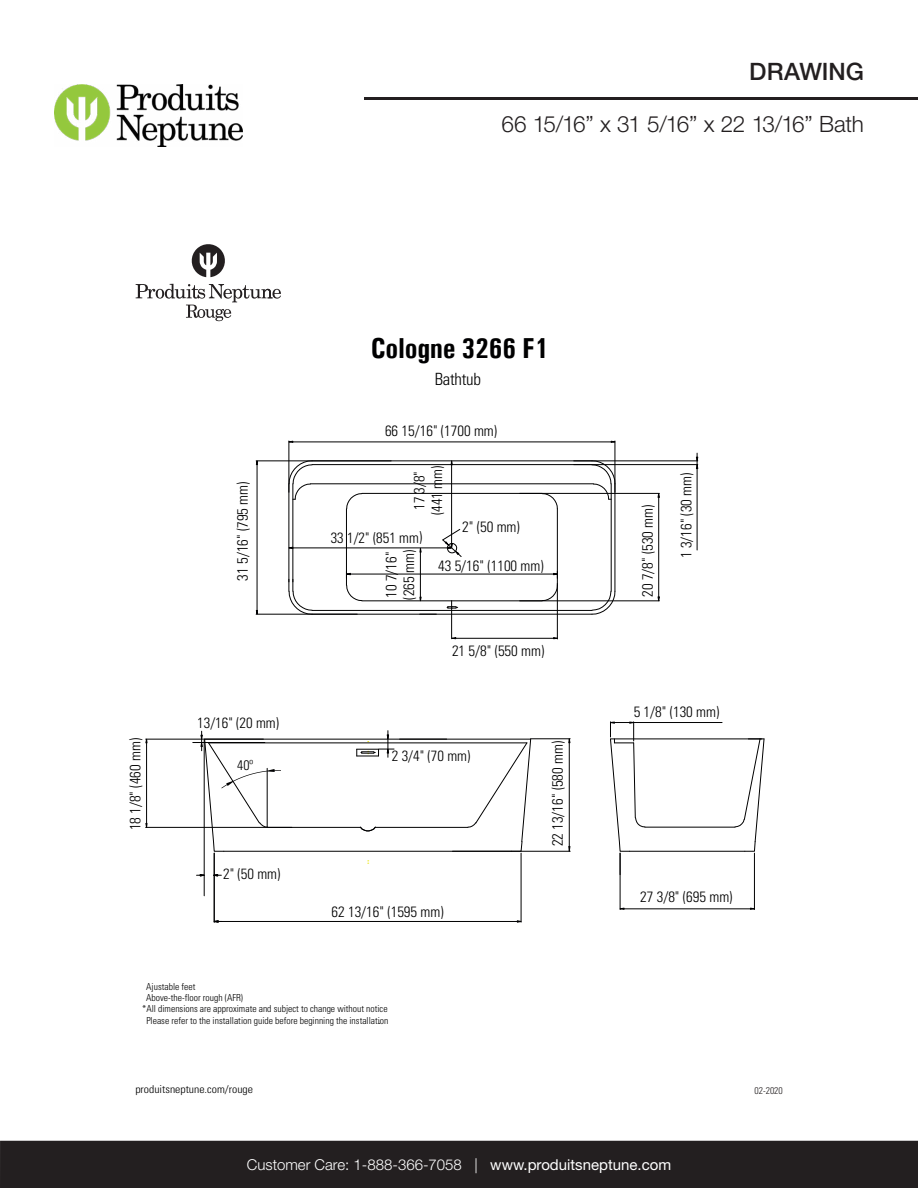
<style>
.page{position:relative;width:918px;height:1188px;background:#fff}
.page>*{position:absolute;margin:0;border:0;box-sizing:border-box;transform-origin:0 0}
.t1{font:700 28.95px "Univers Condensed";letter-spacing:-.005em;color:#000001}
.t2{font:500 24px "Helvetica Neue LT Std";letter-spacing:-.005em;color:#231f20}
.t3{font:300 22.5px "Helvetica Neue LT Std";letter-spacing:-.05em;color:#231f20}
.t4{font:300 condensed 16.8px "Univers";letter-spacing:-.015em;color:#000001}
.t5{font:300 15px "Helvetica Neue LT Std";color:#fff}
.t6{font:300 condensed 14.85px/17.9px "Univers";color:#000001}
.t7{font:300 condensed 13.8px "Univers";color:#000001}
.t8{font:300 condensed 13.2px "Univers";color:#000001}
.t9{font:300 condensed 10.8px "Univers";color:#000001;scale:1.09 1}
.t10{font:300 condensed 9.6px/11.6px "Univers";color:#000001;text-align:center}
.t11{font:300 condensed 9.6px "Univers";color:#231f20}
.s1{font-weight:400}
</style>
<div class="page">
<hr style="left:0;top:0;width:1px;height:1148px;background:#ececee">
<div style="left:0;top:1141px;width:918px;height:47px;background:#231f20"></div>
<hr style="left:364px;top:97px;width:554px;height:2px;background:#231f20">
<img style="left:54px;top:84px;width:189px;height:62px">
<svg style="left:191px;top:244px;width:34px;height:33px"></svg>
<svg style="left:136px;top:284px;width:145px;height:37px"></svg>
<hr style="left:312px;top:460px;width:280px;height:1px;background:#000001">
<hr style="left:312px;top:464px;width:280px;height:1px;background:#000001">
<hr style="left:310px;top:483px;width:283px;height:1px;background:#000001">
<hr style="left:615px;top:484px;width:1px;height:107px;background:#000001">
<hr style="left:611px;top:484px;width:1px;height:107px;background:#000001">
<hr style="left:312px;top:614px;width:280px;height:1px;background:#000001">
<svg style="left:591px;top:590px;width:25px;height:25px"></svg>
<hr style="left:312px;top:610px;width:280px;height:1px;background:#000001">
<hr style="left:288px;top:484px;width:1px;height:107px;background:#000001">
<hr style="left:292px;top:484px;width:1px;height:107px;background:#000001">
<svg style="left:288px;top:590px;width:25px;height:24px"></svg>
<hr style="left:557px;top:509px;width:1px;height:76px;background:#000001">
<svg style="left:542px;top:494px;width:16px;height:16px"></svg>
<svg style="left:542px;top:584px;width:15px;height:17px"></svg>
<hr style="left:346px;top:509px;width:1px;height:76px;background:#000001">
<svg style="left:346px;top:493px;width:16px;height:16px"></svg>
<svg style="left:346px;top:585px;width:17px;height:17px"></svg>
<svg style="left:288px;top:460px;width:25px;height:40px"></svg>
<svg style="left:591px;top:460px;width:25px;height:40px"></svg>
<hr style="left:362px;top:600px;width:180px;height:1px;background:#000001">
<hr style="left:362px;top:493px;width:180px;height:1px;background:#000001">
<hr style="left:205px;top:739px;width:326px;height:1px;background:#000001">
<hr style="left:268px;top:827px;width:92px;height:1px;background:#000001">
<hr style="left:375px;top:827px;width:93px;height:1px;background:#000001">
<hr style="left:209px;top:742px;width:318px;height:1px;background:#000001">
<hr style="left:224px;top:851px;width:287px;height:1px;background:#000001">
<hr style="left:520px;top:493px;width:139px;height:1px;background:#000001">
<hr style="left:520px;top:601px;width:139px;height:1px;background:#000001">
<hr style="left:658px;top:497px;width:1px;height:100px;background:#000001">
<hr style="left:521px;top:853px;width:1px;height:69px;background:#000001">
<hr style="left:218px;top:921px;width:299px;height:1px;background:#000001">
<svg style="left:517px;top:920px;width:5px;height:3px"></svg>
<hr style="left:256px;top:461px;width:135px;height:1px;background:#000001">
<hr style="left:256px;top:614px;width:101px;height:1px;background:#000001">
<hr style="left:257px;top:465px;width:1px;height:145px;background:#000001">
<hr style="left:289px;top:441px;width:1px;height:51px;background:#000001">
<hr style="left:615px;top:441px;width:1px;height:51px;background:#000001">
<hr style="left:293px;top:442px;width:318px;height:1px;background:#000001">
<hr style="left:350px;top:574px;width:204px;height:1px;background:#000001">
<svg style="left:345px;top:571px;width:6px;height:7px"></svg>
<svg style="left:553px;top:571px;width:4px;height:7px"></svg>
<hr style="left:574px;top:461px;width:124px;height:1px;background:#000001">
<hr style="left:574px;top:464px;width:124px;height:1px;background:#000001">
<hr style="left:697px;top:469px;width:1px;height:81px;background:#000001">
<svg style="left:696px;top:453px;width:2px;height:16px"></svg>
<hr style="left:146px;top:739px;width:117px;height:1px;background:#000001">
<hr style="left:146px;top:827px;width:146px;height:1px;background:#000001">
<hr style="left:146px;top:743px;width:1px;height:80px;background:#000001">
<svg style="left:359px;top:826px;width:18px;height:6px"></svg>
<hr style="left:214px;top:853px;width:1px;height:69px;background:#000001">
<svg style="left:213px;top:920px;width:9px;height:3px"></svg>
<svg style="left:467px;top:738px;width:65px;height:113px"></svg>
<hr style="left:557px;top:584px;width:1px;height:55px;background:#000001">
<hr style="left:456px;top:638px;width:98px;height:1px;background:#000001">
<svg style="left:420px;top:614px;width:16px;height:1px"></svg>
<hr style="left:420px;top:552px;width:1px;height:48px;background:#000001">
<hr style="left:451px;top:601px;width:1px;height:38px;background:#000001">
<svg style="left:446px;top:606px;width:12px;height:3px"></svg>
<hr style="left:610px;top:738px;width:150px;height:1px;background:#000001">
<hr style="left:645px;top:827px;width:90px;height:1px;background:#000001">
<hr style="left:630px;top:851px;width:115px;height:1px;background:#000001">
<hr style="left:620px;top:853px;width:1px;height:57px;background:#000001">
<hr style="left:754px;top:853px;width:1px;height:57px;background:#000001">
<hr style="left:624px;top:909px;width:126px;height:1px;background:#000001">
<hr style="left:634px;top:722px;width:88px;height:1px;background:#000001">
<svg style="left:610px;top:722px;width:36px;height:153px"></svg>
<svg style="left:734px;top:738px;width:31px;height:114px"></svg>
<hr style="left:452px;top:851px;width:118px;height:1px;background:#000001">
<hr style="left:531px;top:739px;width:39px;height:1px;background:#000001">
<hr style="left:569px;top:743px;width:1px;height:103px;background:#000001">
<svg style="left:568px;top:846px;width:2px;height:6px"></svg>
<hr style="left:193px;top:742px;width:72px;height:1px;background:#000001">
<svg style="left:213px;top:874px;width:8px;height:2px"></svg>
<svg style="left:197px;top:874px;width:7px;height:2px"></svg>
<hr style="left:204px;top:740px;width:1px;height:156px;background:#000001">
<svg style="left:356px;top:731px;width:38px;height:26px"></svg>
<svg style="left:201px;top:731px;width:80px;height:121px"></svg>
<hr style="left:292px;top:548px;width:159px;height:1px;background:#000001">
<hr style="left:451px;top:461px;width:1px;height:83px;background:#000001">
<svg style="left:442px;top:529px;width:20px;height:28px"></svg>
<h2 class="t2" style="left:749px;top:57px;width:116px">DRAWING</h2>
<h3 class="t3" style="left:502px;top:110px;width:364px">66 15/16” x 31 5/16” x 22 13/16” Bath</h3>
<h1 class="t1" style="left:371px;top:331px;width:180px">Cologne 3266 F1</h1>
<p class="t4" style="left:435px;top:369px;width:48px">Bathtub</p>
<p class="t6" style="left:234px;top:581px;width:101px;rotate:-90deg">31 5/16" (795 mm)</p>
<p class="t6" style="left:197px;top:714px;width:83px">13/16" (20 mm)</p>
<p class="t6" style="left:385px;top:422px;width:114px">66 15/16" (1700 mm)</p>
<p class="t6" style="left:410px;top:515px;width:51px;text-align:center;rotate:-90deg">17 3/8" (441 mm)</p>
<p class="t6" style="left:330px;top:530px;width:93px;rotate:-1deg">33 1/2" (851 mm)</p>
<p class="t6" style="left:462px;top:518px;width:59px">2" (50 mm)</p>
<p class="t6" style="left:382px;top:600px;width:51px;rotate:-90deg">10 7/16" (265 mm)</p>
<p class="t6" style="left:438px;top:557px;width:107px">43 5/16" (1100 mm)</p>
<p class="t6" style="left:452px;top:642px;width:94px">21 5/8" (550 mm)</p>
<p class="t6" style="left:126px;top:830px;width:94px;rotate:-90deg">18 1/8" (460 mm)</p>
<p class="t6" style="left:549px;top:846px;width:107px;rotate:-90deg">22 13/16" (580 mm)</p>
<p class="t6" style="left:392px;top:747px;width:80px">2 3/4" (70 mm)</p>
<p class="t7" style="left:237px;top:757px;width:17px">40º</p>
<p class="t6" style="left:223px;top:865px;width:59px">2" (50 mm)</p>
<p class="t6" style="left:331px;top:903px;width:114px">62 13/16" (1595 mm)</p>
<p class="t10" style="left:146px;top:981px;width:98px;text-align:left">Ajustable feet<br>Above-the-floor rough (AFR)</p>
<p class="t10" style="left:142px;top:1003px;width:248px">*All dimensions are approximate and subject to change without notice<br>Please refer to the installation guide before beginning the installation</p>
<p class="t8" style="left:378px;top:1011px;width:4px">.</p>
<p class="t6" style="left:639px;top:597px;width:94px;rotate:-90deg">20 7/8" (530 mm)</p>
<p class="t6" style="left:677px;top:558px;width:87px;rotate:-90deg">1 3/16" (30 mm)</p>
<p class="t6" style="left:634px;top:703px;width:87px">5 1/8" (130 mm)</p>
<p class="t6" style="left:640px;top:888px;width:94px">27 3/8" (695 mm)</p>
<p class="t9" style="left:135px;top:1082px;width:109px">produitsneptune.com/rouge</p>
<p class="t11" style="left:755px;top:1085px;width:30px">02-2020</p>
<p class="t5" style="left:247px;top:1155px;width:426px">Customer Care: 1-888-366-7058 | <span class="s1">www.produitsneptune.com</span></p>
</div>
